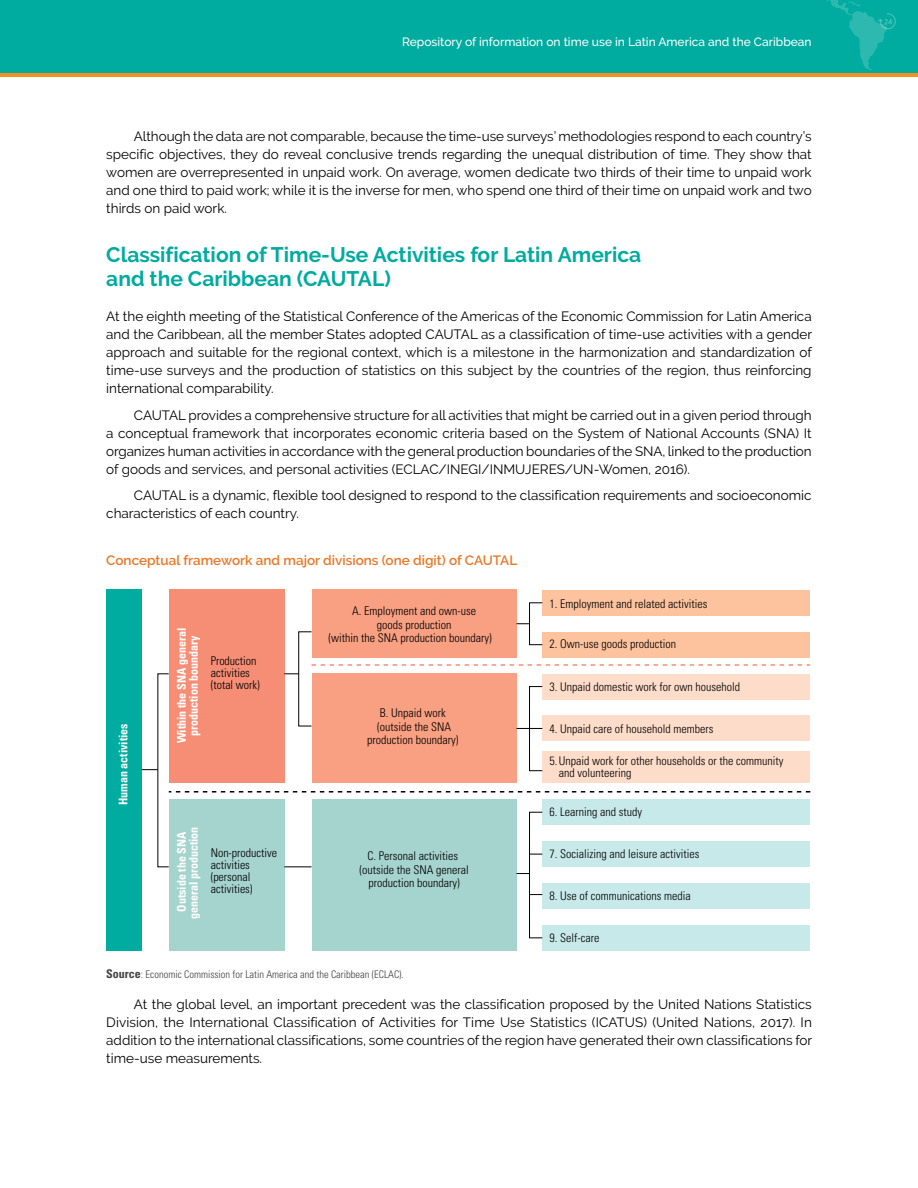
<style>
.page{position:relative;width:918px;height:1188px;background:#fff}
.page>*{position:absolute;margin:0;border:0;box-sizing:border-box;transform-origin:0 0}
.t1{font:700 21px/24px "Raleway";color:#00ab9f}
.t2{font:13.5px/18px "Raleway";color:#000;text-align:justify}
.t3{font:600 13.5px "Raleway";color:#ec7624}
.t4{font:300 condensed 12px/12px "Univers LT Std";color:#000}
.t5{font:700 condensed 12px/12px "Univers LT Std";color:#fff;text-align:center}
.t6{font:500 12px "Raleway";color:#fff}
.t7{font:300 condensed 10.5px "Univers LT Std";color:#414042}
.s1{font-weight:700;font-size:12px}
</style>
<div class="page">
<div style="left:0;top:65px;width:918px;height:12px;background:#f49121"></div>
<div style="left:0;top:0;width:918px;height:73px;background:#00ab9f"></div>
<svg style="left:827px;top:0;width:69px;height:70px"></svg>
<div style="left:312px;top:799px;width:205px;height:152px;background:#a5d3ce"></div>
<div style="left:169px;top:799px;width:115px;height:152px;background:#a5d3ce"></div>
<div style="left:312px;top:589px;width:205px;height:68px;background:#f8a081"></div>
<div style="left:312px;top:674px;width:205px;height:109px;background:#f8a081"></div>
<div style="left:169px;top:589px;width:115px;height:194px;background:#f68e76"></div>
<div style="left:106px;top:589px;width:36px;height:362px;background:#00ac9f"></div>
<div style="left:542px;top:590px;width:268px;height:26px;background:#fcc39e"></div>
<div style="left:542px;top:632px;width:268px;height:25px;background:#fcc39e"></div>
<div style="left:542px;top:674px;width:268px;height:25px;background:#fddcc9"></div>
<div style="left:542px;top:716px;width:268px;height:25px;background:#fddcc9"></div>
<div style="left:542px;top:751px;width:268px;height:32px;background:#fddcc9"></div>
<div style="left:542px;top:799px;width:268px;height:26px;background:#c8e9ea"></div>
<div style="left:542px;top:841px;width:268px;height:26px;background:#c8e9ea"></div>
<div style="left:542px;top:883px;width:268px;height:26px;background:#c8e9ea"></div>
<div style="left:542px;top:925px;width:268px;height:26px;background:#c8e9ea"></div>
<div style="left:298px;top:631px;width:14px;height:95px;border:1px solid #000"></div>
<svg style="left:284px;top:866px;width:28px;height:1px"></svg>
<svg style="left:142px;top:769px;width:16px;height:1px"></svg>
<div style="left:529px;top:602px;width:14px;height:43px;border:1px solid #000"></div>
<div style="left:529px;top:686px;width:14px;height:85px;border:1px solid #000"></div>
<svg style="left:312px;top:664px;width:498px;height:2px"></svg>
<svg style="left:169px;top:791px;width:641px;height:2px"></svg>
<svg style="left:517px;top:728px;width:25px;height:1px"></svg>
<svg style="left:517px;top:623px;width:13px;height:1px"></svg>
<svg style="left:517px;top:811px;width:26px;height:128px"></svg>
<svg style="left:284px;top:673px;width:15px;height:1px"></svg>
<p class="t6" style="left:402px;top:35px;width:411px">Repository of information on time use in Latin America and the Caribbean</p>
<p class="t2" style="left:106px;top:127px;width:707px;text-indent:28px">Although the data are not comparable, because the time-use surveys’ methodologies respond to each country’s specific objectives, they do reveal conclusive trends regarding the unequal distribution of time. They show that women are overrepresented in unpaid work. On average, women dedicate two thirds of their time to unpaid work and one third to paid work; while it is the inverse for men, who spend one third of their time on unpaid work and two thirds on paid work.</p>
<h1 class="t1" style="left:106px;top:243px;width:537px">Classification of Time-Use Activities for Latin America and the Caribbean (CAUTAL)</h1>
<p class="t2" style="left:106px;top:308px;width:707px">At the eighth meeting of the Statistical Conference of the Americas of the Economic Commission for Latin America and the Caribbean, all the member States adopted CAUTAL as a classification of time-use activities with a gender approach and suitable for the regional context, which is a milestone in the harmonization and standardization of time-use surveys and the production of statistics on this subject by the countries of the region, thus reinforcing international comparability.</p>
<p class="t2" style="left:106px;top:406px;width:707px;text-indent:28px">CAUTAL provides a comprehensive structure for all activities that might be carried out in a given period through a conceptual framework that incorporates economic criteria based on the System of National Accounts (SNA) It organizes human activities in accordance with the general production boundaries of the SNA, linked to the production of goods and services, and personal activities (ECLAC/INEGI/INMUJERES/UN-Women, 2016).</p>
<p class="t2" style="left:106px;top:487px;width:707px;text-indent:28px">CAUTAL is a dynamic, flexible tool designed to respond to the classification requirements and socioeconomic characteristics of each country.</p>
<p class="t3" style="left:106px;top:552px;width:412px">Conceptual framework and major divisions (one digit) of CAUTAL</p>
<p class="t5" style="left:117px;top:805px;width:83px;rotate:-90deg">Human activities</p>
<p class="t5" style="left:176px;top:743px;width:117px;rotate:-90deg">Within the SNA general production boundary</p>
<p class="t4" style="left:211px;top:655px;width:51px">Production activities (total work)</p>
<p class="t5" style="left:176px;top:919px;width:94px;rotate:-90deg">Outside the SNA general production</p>
<p class="t4" style="left:211px;top:847px;width:68px">Non-productive activities (personal activities)</p>
<p class="t4" style="left:352px;top:605px;width:125px">A. Employment and own-use</p>
<p class="t4" style="left:377px;top:618px;width:76px">goods production</p>
<p class="t4" style="left:329px;top:632px;width:165px">(within the SNA production boundary)</p>
<p class="t4" style="left:367px;top:706px;width:93px;line-height:13.5px;text-align:center">B. Unpaid work (outside the SNA production boundary)</p>
<p class="t4" style="left:360px;top:850px;width:111px;line-height:13.5px;text-align:center">C. Personal activities (outside the SNA general production boundary)</p>
<p class="t4" style="left:549px;top:598px;width:159px">1. Employment and related activities</p>
<p class="t4" style="left:549px;top:638px;width:128px">2. Own-use goods production</p>
<p class="t4" style="left:549px;top:681px;width:192px">3. Unpaid domestic work for own household</p>
<p class="t4" style="left:549px;top:722px;width:165px">4. Unpaid care of household members</p>
<p class="t4" style="left:559px;top:755px;width:226px;text-indent:-9px">5. Unpaid work for other households or the community and volunteering</p>
<p class="t4" style="left:549px;top:806px;width:94px">6. Learning and study</p>
<p class="t4" style="left:549px;top:848px;width:151px">7. Socializing and leisure activities</p>
<p class="t4" style="left:549px;top:890px;width:143px">8. Use of communications media</p>
<p class="t4" style="left:549px;top:931px;width:51px">9. Self-care</p>
<p class="t7" style="left:106px;top:968px;width:299px"><span class="s1">Source</span>: Economic Commission for Latin America and the Caribbean (ECLAC).</p>
<p class="t2" style="left:106px;top:995px;width:707px;text-indent:28px">At the global level, an important precedent was the classification proposed by the United Nations Statistics Division, the International Classification of Activities for Time Use Statistics (ICATUS) (United Nations, 2017). In addition to the international classifications, some countries of the region have generated their own classifications for time-use measurements.</p>
</div>
